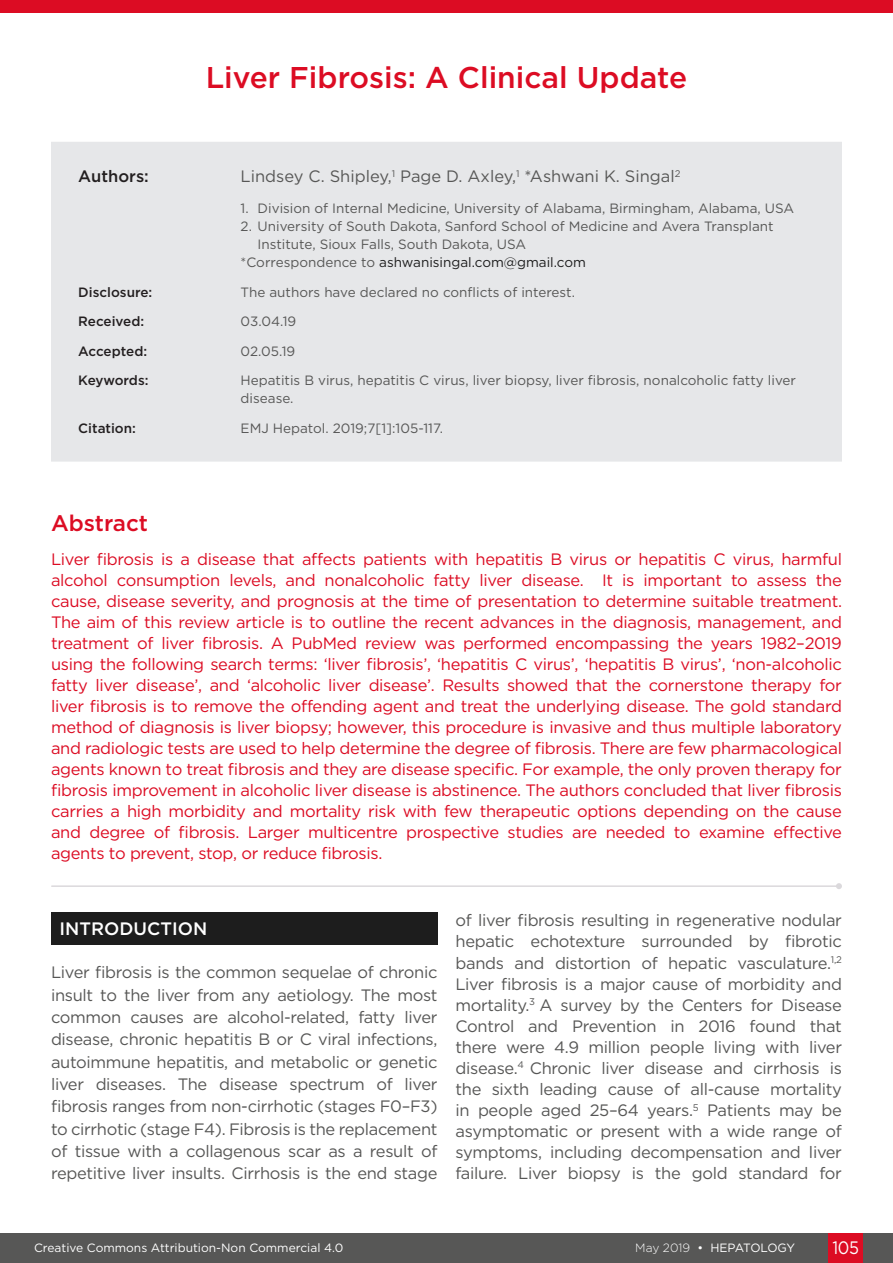
<style>
.page{position:relative;width:893px;height:1263px;background:#fff}
.page>*{position:absolute;margin:0;border:0;box-sizing:border-box;transform-origin:0 0}
.t1{font:500 30px "Gotham";color:#dc0c23}
.t2{font:500 22.5px "Gotham";color:#dc0c23}
.H1__Heading_1{font:500 18px "Gotham";color:#fff}
.t3{font:18px "Gotham";color:#fff;scale:.9 1}
.t4{font:16.5px/21px "Gotham";letter-spacing:-.02em;color:#dc0c23;text-align:justify}
.Body_Text{font:16.5px/21.1px "Gotham";letter-spacing:-.02em;color:#575756;text-align:justify}
.Body_Text-2{font:16.5px "Gotham";color:#575756}
.Article_Details__Aut{font:500 16.5px "Gotham";color:#231f20}
.Article_Details_Body{font:13.5px/18px "Gotham";color:#575756}
.Article_Details_Head{font:500 13.5px "Gotham";color:#231f20}
.t5{font:13.5px "Gotham";color:#1d1d1d}
.t6{font:12px "Gotham";color:#fff}
.t7{font:12px "Gotham";letter-spacing:-.03em;color:#fff}
.s1{color:#575756}
.s2{font-weight:300}
</style>
<div class="page">
<div style="left:0;top:1233px;width:893px;height:30px;background:#575756"></div>
<div style="left:829px;top:1233px;width:34px;height:30px;background:#dc0c23"></div>
<div style="left:51px;top:142px;width:791px;height:320px;background:#e6e7e9"></div>
<div style="left:51px;top:912px;width:386px;height:32px;background:#1d1d1d"></div>
<div style="left:0;top:0;width:893px;height:13px;background:#dc0c23"></div>
<hr style="left:52px;top:885px;width:787px;height:2px;background:#dbd9dc">
<svg style="left:836px;top:883px;width:6px;height:6px"></svg>
<p class="t1" style="left:206px;top:58px;width:483px">Liver Fibrosis: A Clinical Update</p>
<p class="Article_Details__Aut" style="left:78px;top:166px;width:72px">Authors:</p>
<p class="Body_Text-2" style="left:241px;top:166px;width:441px">Lindsey C. Shipley,<sup>1</sup> Page D. Axley,<sup>1</sup> *Ashwani K. Singal<sup>2</sup></p>
<p class="Article_Details_Body" style="left:241px;top:199px;width:555px">1. Division of Internal Medicine, University of Alabama, Birmingham, Alabama, USA</p>
<p class="Article_Details_Body" style="left:258px;top:217px;width:517px;text-indent:-17px">2. University of South Dakota, Sanford School of Medicine and Avera Transplant<br>Institute, Sioux Falls, South Dakota, USA</p>
<p class="t5" style="left:241px;top:254px;width:347px"><span class="s1">*Correspondence to</span> ashwanisingal.com@gmail.com</p>
<p class="Article_Details_Head" style="left:78px;top:283px;width:76px">Disclosure:</p>
<p class="Article_Details_Body" style="left:241px;top:282px;width:336px">The authors have declared no conflicts of interest.</p>
<p class="Article_Details_Head" style="left:78px;top:312px;width:67px">Received:</p>
<p class="Article_Details_Body" style="left:241px;top:312px;width:57px">03.04.19</p>
<p class="Article_Details_Head" style="left:78px;top:342px;width:70px">Accepted:</p>
<p class="Article_Details_Body" style="left:241px;top:342px;width:56px">02.05.19</p>
<p class="Article_Details_Head" style="left:78px;top:372px;width:72px">Keywords:</p>
<p class="Article_Details_Body" style="left:241px;top:371px;width:557px">Hepatitis B virus, hepatitis C virus, liver biopsy, liver fibrosis, nonalcoholic fatty liver disease.</p>
<p class="Article_Details_Head" style="left:78px;top:419px;width:59px">Citation:</p>
<p class="Article_Details_Body" style="left:241px;top:419px;width:204px">EMJ Hepatol. 2019;7[1]:105-117.</p>
<p class="t2" style="left:51px;top:509px;width:99px">Abstract</p>
<p class="t4" style="left:51px;top:548px;width:792px">Liver fibrosis is a disease that affects patients with hepatitis B virus or hepatitis C virus, harmful alcohol consumption levels, and nonalcoholic fatty liver disease. It is important to assess the cause, disease severity, and prognosis at the time of presentation to determine suitable treatment.<br>The aim of this review article is to outline the recent advances in the diagnosis, management, and treatment of liver fibrosis. A PubMed review was performed encompassing the years 1982–2019 using the following search terms: ‘liver fibrosis’, ‘hepatitis C virus’, ‘hepatitis B virus’, ‘non-alcoholic fatty liver disease’, and ‘alcoholic liver disease’. Results showed that the cornerstone therapy for liver fibrosis is to remove the offending agent and treat the underlying disease. The gold standard method of diagnosis is liver biopsy; however, this procedure is invasive and thus multiple laboratory and radiologic tests are used to help determine the degree of fibrosis. There are few pharmacological agents known to treat fibrosis and they are disease specific. For example, the only proven therapy for fibrosis improvement in alcoholic liver disease is abstinence. The authors concluded that liver fibrosis carries a high morbidity and mortality risk with few therapeutic options depending on the cause and degree of fibrosis. Larger multicentre prospective studies are needed to examine effective agents to prevent, stop, or reduce fibrosis.</p>
<p class="H1__Heading_1" style="left:60px;top:916px;width:149px">INTRODUCTION</p>
<p class="Body_Text" style="left:51px;top:961px;width:388px;line-height:22.4px">Liver fibrosis is the common sequelae of chronic insult to the liver from any aetiology. The most common causes are alcohol-related, fatty liver disease, chronic hepatitis B or C viral infections, autoimmune hepatitis, and metabolic or genetic liver diseases. The disease spectrum of liver fibrosis ranges from non-cirrhotic (stages F0–F3) to cirrhotic (stage F4). Fibrosis is the replacement of tissue with a collagenous scar as a result of repetitive liver insults. Cirrhosis is the end stage</p>
<p class="Body_Text" style="left:455px;top:909px;width:388px">of liver fibrosis resulting in regenerative nodular hepatic echotexture surrounded by fibrotic bands and distortion of hepatic vasculature.<sup>1,2<br></sup>Liver fibrosis is a major cause of morbidity and mortality.<sup>3</sup> A survey by the Centers for Disease Control and Prevention in 2016 found that there were 4.9 million people living with liver disease.<sup>4</sup> Chronic liver disease and cirrhosis is the sixth leading cause of all-cause mortality in people aged 25–64 years.<sup>5</sup> Patients may be asymptomatic or present with a wide range of symptoms, including decompensation and liver failure. Liver biopsy is the gold standard for</p>
<p class="t6" style="left:34px;top:1240px;width:311px">Creative Commons Attribution-Non Commercial 4.0</p>
<p class="t7" style="left:635px;top:1240px;width:161px"><span class="s2">May 2019</span> • HEPATOLOGY</p>
<p class="t3" style="left:832px;top:1236px;width:31px">105</p>
</div>
